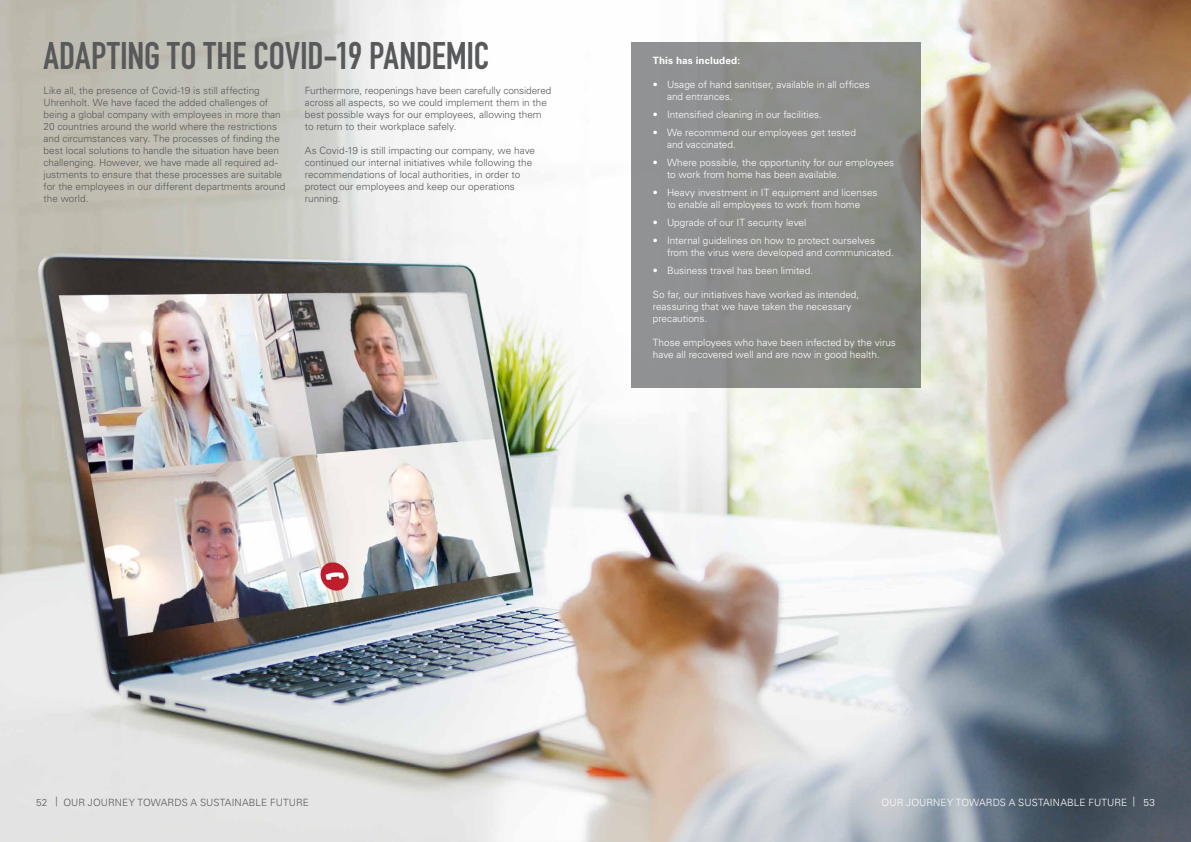
<style>
.page{position:relative;width:1191px;height:842px;background:#fff}
.page>*{position:absolute;margin:0;border:0;box-sizing:border-box;transform-origin:0 0}
.t1{font:700 37.9px "DIN Condensed";letter-spacing:-.005em;color:#58595b}
.t2{font:300 10px/12px "Univers LT Std";color:#58595b}
.t3{font:300 10px/12px "Univers LT Std";color:#fff}
.t4{font:700 10px "Univers LT Std";letter-spacing:.015em;color:#fff}
</style>
<div class="page">
<img style="left:0;top:0;width:1191px;height:842px">
<div style="left:631px;top:42px;width:289px;height:346px;background:linear-gradient(to right,#929395,#868881)"></div>
<h1 class="t1" style="left:43px;top:30px;width:447px">ADAPTING TO THE COVID-19 PANDEMIC</h1>
<p class="t2" style="left:44px;top:84px;width:243px">Like all, the presence of Covid-19 is still affecting Uhrenholt. We have faced the added challenges of being a global company with employees in more than 20 countries around the world where the restrictions and circumstances vary. The processes of finding the best local solutions to handle the situation have been challenging. However, we have made all required ad&shy;justments to ensure that these processes are suitable for the employees in our different departments around the world.</p>
<p class="t2" style="left:305px;top:84px;width:248px">Furthermore, reopenings have been carefully considered across all aspects, so we could implement them in the best possible ways for our employees, allowing them to return to their workplace safely.</p>
<p class="t2" style="left:305px;top:144px;width:232px">As Covid-19 is still impacting our company, we have continued our internal initiatives while following the recommendations of local authorities, in order to protect our employees and keep our operations running.</p>
<p class="t4" style="left:653px;top:55px;width:89px">This has included:</p>
<p class="t3" style="left:667px;top:78px;width:204px;text-indent:-14px">• Usage of hand sanitiser, available in all offices and entrances.</p>
<p class="t3" style="left:653px;top:108px;width:171px">• Intensified cleaning in our facilities.</p>
<p class="t3" style="left:667px;top:126px;width:190px;text-indent:-14px">• We recommend our employees get tested and vaccinated.</p>
<p class="t3" style="left:667px;top:156px;width:229px;text-indent:-14px">• Where possible, the opportunity for our employees to work from home has been available.</p>
<p class="t3" style="left:653px;top:186px;width:226px;text-align:center">• Heavy investment in IT equipment and licenses to enable all employees to work from home</p>
<p class="t3" style="left:653px;top:216px;width:155px">• Upgrade of our IT security level</p>
<p class="t3" style="left:667px;top:234px;width:228px;text-indent:-14px">• Internal guidelines on how to protect ourselves from the virus were developed and communicated.</p>
<p class="t3" style="left:653px;top:264px;width:162px">• Business travel has been limited.</p>
<p class="t3" style="left:653px;top:288px;width:208px">So far, our initiatives have worked as intended, reassuring that we have taken the necessary precautions.</p>
<p class="t3" style="left:653px;top:336px;width:244px">Those employees who have been infected by the virus have all recovered well and are now in good health.</p>
<p class="t2" style="left:36px;top:796px;width:274px">52 | OUR JOURNEY TOWARDS A SUSTAINABLE FUTURE</p>
<p class="t3" style="left:881px;top:796px;width:275px">OUR JOURNEY TOWARDS A SUSTAINABLE FUTURE | 53</p>
</div>
